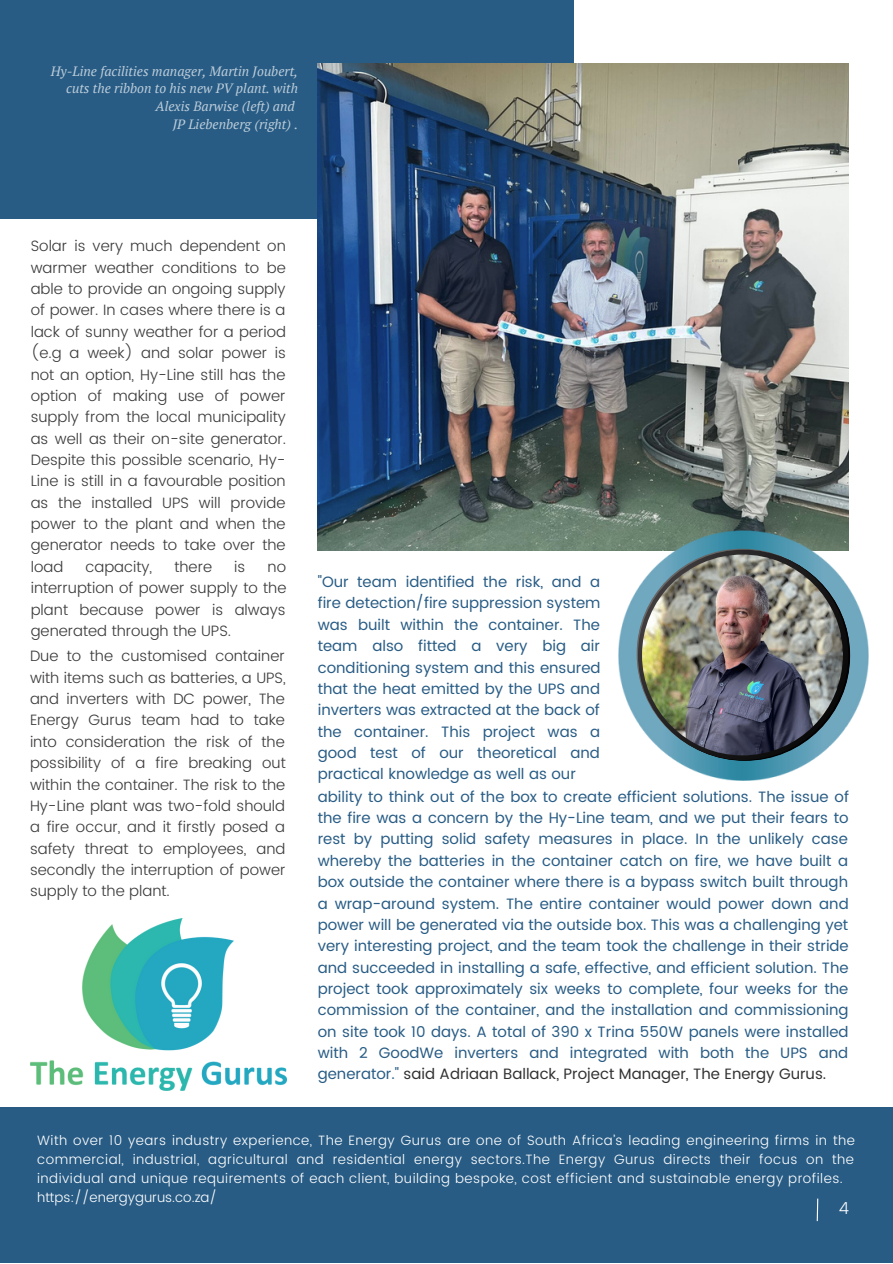
<style>
.page{position:relative;width:893px;height:1264px;background:#fff}
.page>*{position:absolute;margin:0;border:0;box-sizing:border-box;transform-origin:0 0}
.t1{font:300 16.5px "Poppins";color:#fff}
.t2{font:15px/21.3px "Poppins";color:#285c85;text-align:justify}
.t3{font:300 15px/21.3px "Poppins";color:#3b3939;text-align:justify}
.t4{font:300 13.5px/19px "Poppins";letter-spacing:.035em;color:#fff;text-align:justify}
.t5{font:italic 13.5px/18px "PT Serif";color:#fff;text-align:right}
.t6{font:300 13.5px "Poppins";color:#fff}
.s1{color:#323131}
</style>
<div class="page">
<div style="left:0;top:0;width:573px;height:219px;background:#285c85"></div>
<img style="left:318px;top:64px;width:530px;height:486px">
<div style="left:0;top:1107px;width:892px;height:155px;background:#285c85"></div>
<svg style="left:816px;top:1198px;width:2px;height:24px"></svg>
<img style="left:31px;top:918px;width:255px;height:172px">
<img style="left:618px;top:530px;width:250px;height:250px">
<svg style="left:638px;top:549px;width:210px;height:211px;background:#262425"></svg>
<img style="left:642px;top:554px;width:200px;height:201px;border-radius:50%">
<p class="t5" style="left:51px;top:61px;width:249px">Hy-Line facilities manager, Martin Joubert, cuts the ribbon to his new PV plant. with Alexis Barwise (left) and<br>JP Liebenberg (right) .</p>
<p class="t3" style="left:31px;top:235px;width:257px">Solar is very much dependent on warmer weather conditions to be able to provide an ongoing supply of power. In cases where there is a lack of sunny weather for a period (e.g a week) and solar power is not an option, Hy-Line still has the option of making use of power supply from the local municipality as well as their on-site generator.<br>Despite this possible scenario, Hy-Line is still in a favourable position as the installed UPS will provide power to the plant and when the generator needs to take over the load</p>
<p class="t3" style="left:85px;top:556px;width:68px">capacity,</p>
<p class="t3" style="left:174px;top:556px;width:39px">there</p>
<p class="t3" style="left:234px;top:556px;width:13px">is</p>
<p class="t3" style="left:31px;top:556px;width:257px;text-indent:237px">no interruption of power supply to the plant because power is always generated through the UPS.</p>
<p class="t3" style="left:30px;top:645px;width:257px">Due to the customised container with items such as batteries, a UPS, and inverters with DC power, The Energy Gurus team had to take into consideration the risk of the possibility of a fire breaking out within the container. The risk to the Hy-Line plant was two-fold should a fire occur, and it firstly posed a safety threat to employees, and secondly the interruption of power supply to the plant.</p>
<p class="t2" style="left:318px;top:571px;width:284px">"Our team identified the risk, and a fire detection/fire suppression system was built within the container. The team also fitted a very big air conditioning system and this ensured that the heat emitted by the UPS and inverters was extracted at the back of the container. This project was a good test of our theoretical and practical knowledge as well as our</p>
<p class="t2" style="left:318px;top:785px;width:532px">ability to think out of the box to create efficient solutions. The issue of the fire was a concern by the Hy-Line team, and we put their fears to rest by putting solid safety measures in place. In the unlikely case whereby the batteries in the container catch on fire, we have built a box outside the container where there is a bypass switch built through a wrap-around system. The entire container would power down and power will be generated via the outside box. This was a challenging yet very interesting project, and the team took the challenge in their stride and succeeded in installing a safe, effective, and efficient solution. The project took approximately six weeks to complete, four weeks for the commission of the container, and the installation and commissioning on site took 10 days. A total of 390 x Trina 550W panels were installed with 2 GoodWe inverters and integrated with both the UPS and generator." <span class="s1">said Adriaan Ballack, Project Manager, The Energy Gurus.</span></p>
<p class="t4" style="left:37px;top:1130px;width:819px">With over 10 years industry experience, The Energy Gurus are one of South Africa’s leading engineering firms in the commercial, industrial, agricultural and residential energy sectors.The Energy Gurus directs their focus on the individual and unique requirements of each client, building bespoke, cost efficient and sustainable energy profiles.</p>
<p class="t6" style="left:37px;top:1189px;width:181px">https://energygurus.co.za/</p>
<p class="t1" style="left:838px;top:1198px;width:12px">4</p>
</div>
